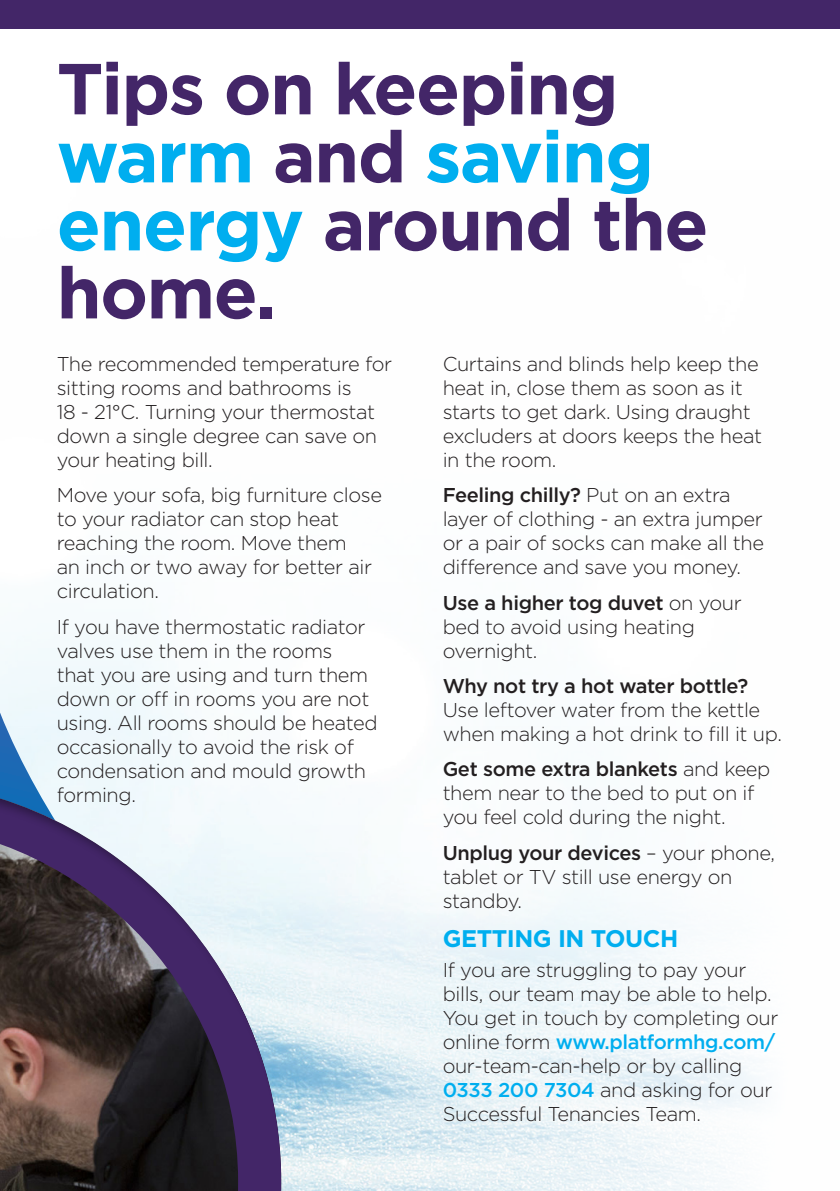
<style>
.page{position:relative;width:840px;height:1191px;background:#fff}
.page>*{position:absolute;margin:0;border:0;box-sizing:border-box;transform-origin:0 0}
.t1{font:700 72px/68px "Gotham";letter-spacing:-.02em;color:#432668}
.t2{font:700 24px "Gotham";letter-spacing:-.02em;color:#00aeef}
.t3{font:300 20px/24px "Gotham";letter-spacing:-.02em;color:#231f20}
.s1{color:#00aeef}
.s2{font-weight:500}
.s3{font-weight:500;color:#00aeef}
</style>
<div class="page">
<div style="left:0;top:0;width:839px;height:28px;background:#432668"></div>
<img style="left:281px;top:822px;width:478px;height:369px">
<div style="left:0;top:628px;width:194px;height:149px;background:#f1f9fc"></div>
<div style="left:0;top:777px;width:281px;height:414px;background:#231f20;opacity:.45"></div>
<p class="t1" style="left:57px;top:54px;width:653px">Tips on keeping <span class="s1">warm</span> and <span class="s1">saving energy</span> around the home.</p>
<p class="t3" style="left:57px;top:351px;width:337px">The recommended temperature for sitting rooms and bathrooms is<br>18 - 21°C. Turning your thermostat down a single degree can save on your heating bill.</p>
<p class="t3" style="left:57px;top:482px;width:327px">Move your sofa, big furniture close to your radiator can stop heat reaching the room. Move them<br>an inch or two away for better air circulation.</p>
<p class="t3" style="left:57px;top:614px;width:322px">If you have thermostatic radiator valves use them in the rooms<br>that you are using and turn them down or off in rooms you are not using. All rooms should be heated occasionally to avoid the risk of condensation and mould growth forming.</p>
<p class="t3" style="left:442px;top:351px;width:321px">Curtains and blinds help keep the heat in, close them as soon as it starts to get dark. Using draught excluders at doors keeps the heat in the room.</p>
<p class="t3" style="left:442px;top:482px;width:323px"><span class="s2">Feeling chilly?</span> Put on an extra layer of clothing - an extra jumper or a pair of socks can make all the difference and save you money.</p>
<p class="t3" style="left:442px;top:590px;width:300px"><span class="s2">Use a higher tog duvet</span> on your bed to avoid using heating overnight.</p>
<p class="t3" style="left:442px;top:673px;width:340px"><span class="s2">Why not try a hot water bottle?<br></span>Use leftover water from the kettle when making a hot drink to fill it up.</p>
<p class="t3" style="left:442px;top:756px;width:329px"><span class="s2">Get some extra blankets</span> and keep them near to the bed to put on if you feel cold during the night.</p>
<p class="t3" style="left:442px;top:840px;width:333px"><span class="s2">Unplug your devices</span> – your phone, tablet or TV still use energy on standby.</p>
<p class="t2" style="left:442px;top:922px;width:237px">GETTING IN TOUCH</p>
<p class="t3" style="left:442px;top:957px;width:337px">If you are struggling to pay your bills, our team may be able to help.<br>You get in touch by completing our online form <span class="s3">www.platformhg.com/ </span>our-team-can-help or by calling<br><span class="s3">0333 200 7304</span> and asking for our<br>Successful Tenancies Team.</p>
</div>
